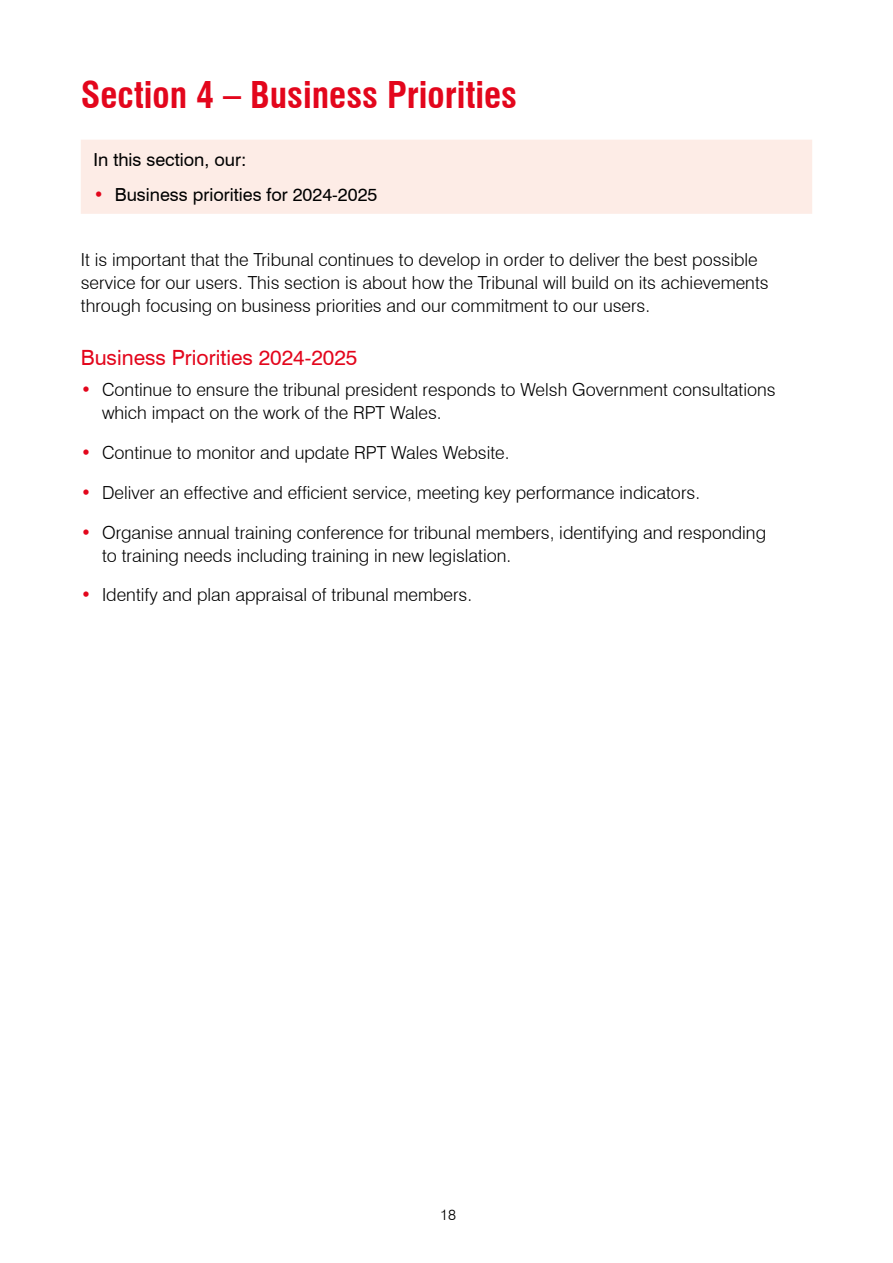
<style>
.page{position:relative;width:893px;height:1263px;background:#fff}
.page>*{position:absolute;margin:0;border:0;box-sizing:border-box;transform-origin:0 0}
.H1_Heading{font:700 condensed 36px "Swiss 721 BT";color:#e3061c}
.H2_Sub_Heading{font:21px "Swiss 721 BT";color:#e3061c}
.Body_Text{font:300 18px/22.8px "Swiss 721 BT";color:#000}
.Bullets{font:18px "Swiss 721 BT";color:#000}
.Body_Text_Before_Bullets{font:18px "Swiss 721 BT";color:#000}
.t1{font:300 15px "Swiss 721 BT";color:#000}
.s1{font-weight:300;color:#e3061c}
.s2{color:#e3061c}
</style>
<div class="page">
<div style="left:81px;top:140px;width:731px;height:74px;background:#fdece6"></div>
<h1 class="H1_Heading" style="left:81px;top:73px;width:438px">Section 4 – Business Priorities</h1>
<p class="Body_Text_Before_Bullets" style="left:94px;top:149px;width:154px">In this section, our:</p>
<p class="Bullets" style="left:94px;top:184px;width:285px"><span class="s1">•</span> Business priorities for 2024-2025</p>
<p class="Body_Text" style="left:81px;top:248px;width:689px">It is important that the Tribunal continues to develop in order to deliver the best possible service for our users. This section is about how the Tribunal will build on its achievements through focusing on business priorities and our commitment to our users.</p>
<h2 class="H2_Sub_Heading" style="left:81px;top:344px;width:278px">Business Priorities 2024-2025</h2>
<p class="Body_Text" style="left:102px;top:378px;width:675px;text-indent:-21px"><span class="s2">•</span> Continue to ensure the tribunal president responds to Welsh Government consultations which impact on the work of the RPT Wales.</p>
<p class="Body_Text" style="left:81px;top:441px;width:430px"><span class="s2">•</span> Continue to monitor and update RPT Wales Website.</p>
<p class="Body_Text" style="left:81px;top:481px;width:621px"><span class="s2">•</span> Deliver an effective and efficient service, meeting key performance indicators.</p>
<p class="Body_Text" style="left:102px;top:521px;width:665px;text-indent:-21px"><span class="s2">•</span> Organise annual training conference for tribunal members, identifying and responding to training needs including training in new legislation.</p>
<p class="Body_Text" style="left:81px;top:583px;width:393px"><span class="s2">•</span> Identify and plan appraisal of tribunal members.</p>
<p class="t1" style="left:440px;top:1206px;width:17px">18</p>
</div>
